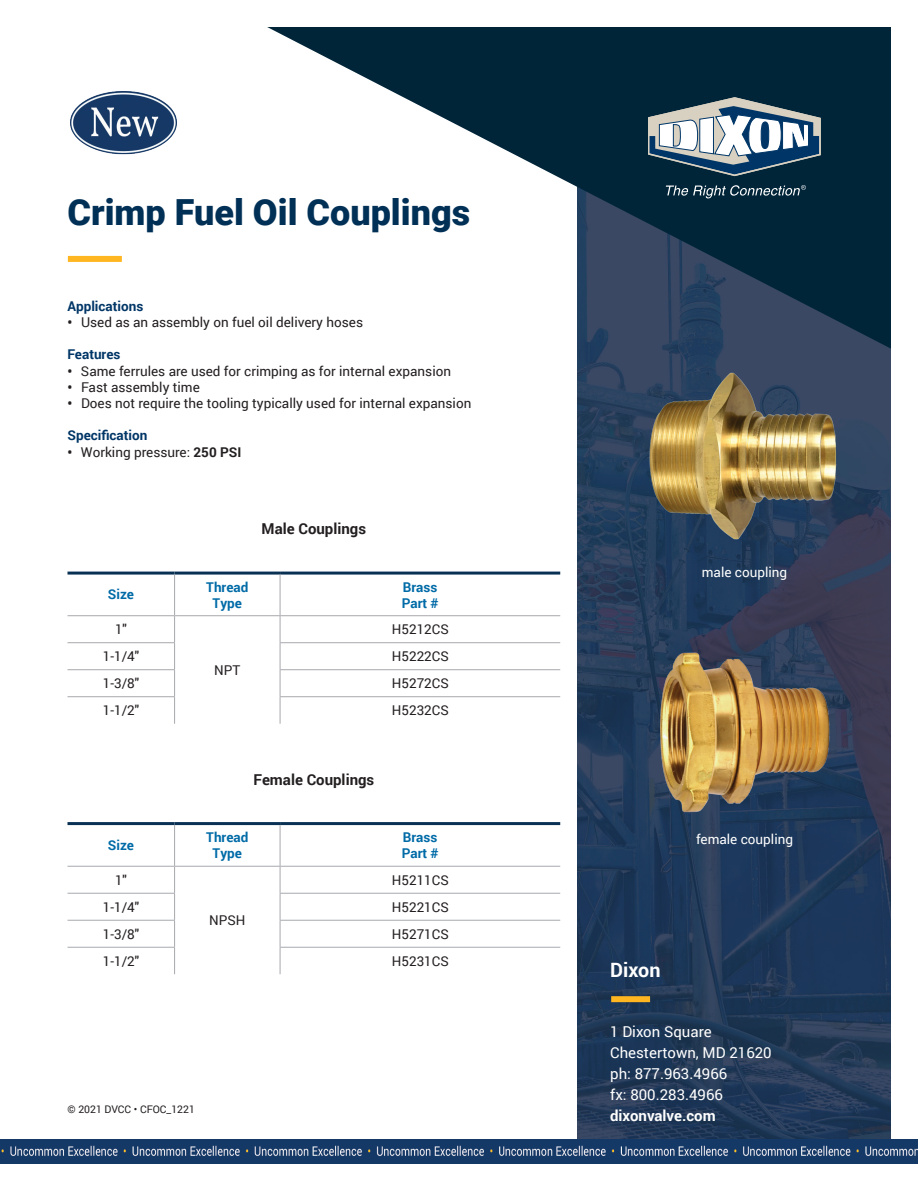
<style>
.page{position:relative;width:918px;height:1188px;background:#fff}
.page>*{position:absolute;margin:0;border:0;box-sizing:border-box;transform-origin:0 0}
.t1{font:900 36px "Roboto";color:#003056}
.t2{font:700 19.8px "Roboto";color:#fff}
.t3{font:15px "Roboto";color:#fff}
._2020_Product_Sub-he{font:700 15px "Roboto";color:#231f20}
.t4{font:700 15px "Roboto";color:#fff}
._2020_Body_Text{font:13.5px "Roboto";color:#231f20}
.part_number{font:13.5px "Roboto";color:#231f20}
._2020_Table_Header{font:700 13.5px "Roboto";color:#006ba7}
.text_-_center{font:13.5px "Roboto";color:#231f20}
._2020_Body_Text_Head{font:700 13.5px "Roboto";color:#003667}
._2020_Table_Body_Tex{font:13.5px "Roboto";color:#fff}
.t5{font:10.5px "Roboto";color:#231f20}
.s1{font-weight:700}
</style>
<div class="page">
<img style="left:578px;top:349px;width:313px;height:791px">
<svg style="left:267px;top:27px;width:624px;height:322px"></svg>
<div style="left:68px;top:256px;width:54px;height:6px;background:#ffb620"></div>
<div style="left:611px;top:996px;width:39px;height:6px;background:#ffb620"></div>
<svg style="left:648px;top:97px;width:173px;height:79px"></svg>
<svg style="left:666px;top:185px;width:140px;height:13px;background:#385464"></svg>
<img style="left:0;top:1140px;width:503px;height:24px">
<img style="left:503px;top:1140px;width:415px;height:24px">
<img style="left:70px;top:91px;width:107px;height:64px">
<hr style="left:68px;top:572px;width:107px;height:3px;background:#093153">
<hr style="left:175px;top:572px;width:105px;height:3px;background:#093153">
<hr style="left:280px;top:572px;width:280px;height:3px;background:#093153">
<svg style="left:68px;top:573px;width:492px;height:151px"></svg>
<hr style="left:68px;top:822px;width:107px;height:3px;background:#093153">
<hr style="left:175px;top:822px;width:105px;height:3px;background:#093153">
<hr style="left:280px;top:822px;width:280px;height:3px;background:#093153">
<svg style="left:68px;top:824px;width:492px;height:150px"></svg>
<img style="left:649px;top:370px;width:191px;height:173px">
<img style="left:651px;top:645px;width:187px;height:173px">
<p class="t1" style="left:68px;top:187px;width:404px">Crimp Fuel Oil Couplings</p>
<p class="_2020_Body_Text_Head" style="left:68px;top:297px;width:77px">Applications</p>
<p class="_2020_Body_Text" style="left:68px;top:313px;width:297px"><span class="s1">•</span> Used as an assembly on fuel oil delivery hoses</p>
<p class="_2020_Body_Text_Head" style="left:68px;top:345px;width:54px">Features</p>
<p class="_2020_Body_Text" style="left:68px;top:361px;width:385px"><span class="s1">•</span> Same ferrules are used for crimping as for internal expansion</p>
<p class="_2020_Body_Text" style="left:68px;top:378px;width:134px"><span class="s1">•</span> Fast assembly time</p>
<p class="_2020_Body_Text" style="left:68px;top:394px;width:405px"><span class="s1">•</span> Does not require the tooling typically used for internal expansion</p>
<p class="_2020_Body_Text_Head" style="left:68px;top:426px;width:81px">Specification</p>
<p class="_2020_Body_Text" style="left:68px;top:442px;width:175px"><span class="s1">•</span> Working pressure: <span class="s1">250 PSI</span></p>
<p class="_2020_Table_Header" style="left:108px;top:585px;width:28px">Size</p>
<p class="text_-_center" style="left:115px;top:620px;width:14px">1"</p>
<p class="_2020_Product_Sub-he" style="left:262px;top:518px;width:106px">Male Couplings</p>
<p class="_2020_Table_Header" style="left:206px;top:577px;width:44px">Thread</p>
<p class="_2020_Table_Header" style="left:213px;top:594px;width:31px">Type</p>
<p class="_2020_Table_Header" style="left:403px;top:577px;width:36px">Brass</p>
<p class="_2020_Table_Header" style="left:402px;top:594px;width:38px">Part #</p>
<p class="part_number" style="left:392px;top:620px;width:58px">H5212CS</p>
<p class="text_-_center" style="left:103px;top:647px;width:38px">1-1/4"</p>
<p class="part_number" style="left:392px;top:647px;width:58px">H5222CS</p>
<p class="text_-_center" style="left:103px;top:674px;width:38px">1-3/8"</p>
<p class="part_number" style="left:392px;top:674px;width:58px">H5272CS</p>
<p class="text_-_center" style="left:103px;top:701px;width:38px">1-1/2"</p>
<p class="part_number" style="left:392px;top:701px;width:58px">H5232CS</p>
<p class="text_-_center" style="left:214px;top:660px;width:28px">NPT</p>
<p class="_2020_Table_Header" style="left:108px;top:835px;width:28px">Size</p>
<p class="text_-_center" style="left:115px;top:870px;width:14px">1"</p>
<p class="_2020_Product_Sub-he" style="left:253px;top:769px;width:122px">Female Couplings</p>
<p class="_2020_Table_Header" style="left:206px;top:828px;width:44px">Thread</p>
<p class="_2020_Table_Header" style="left:213px;top:844px;width:31px">Type</p>
<p class="_2020_Table_Header" style="left:403px;top:828px;width:36px">Brass</p>
<p class="_2020_Table_Header" style="left:402px;top:844px;width:38px">Part #</p>
<p class="part_number" style="left:392px;top:870px;width:58px">H5211CS</p>
<p class="text_-_center" style="left:103px;top:897px;width:38px">1-1/4"</p>
<p class="part_number" style="left:392px;top:897px;width:58px">H5221CS</p>
<p class="text_-_center" style="left:103px;top:924px;width:38px">1-3/8"</p>
<p class="part_number" style="left:392px;top:924px;width:58px">H5271CS</p>
<p class="text_-_center" style="left:103px;top:951px;width:38px">1-1/2"</p>
<p class="part_number" style="left:392px;top:951px;width:58px">H5231CS</p>
<p class="text_-_center" style="left:209px;top:911px;width:38px">NPSH</p>
<p class="t5" style="left:68px;top:1102px;width:129px">© 2021 DVCC • CFOC_1221</p>
<p class="_2020_Table_Body_Tex" style="left:702px;top:563px;width:87px">male coupling</p>
<p class="_2020_Table_Body_Tex" style="left:696px;top:829px;width:99px">female coupling</p>
<p class="t2" style="left:610px;top:956px;width:52px">Dixon</p>
<p class="t3" style="left:610px;top:1021px;width:103px">1 Dixon Square</p>
<p class="t3" style="left:610px;top:1042px;width:163px">Chestertown, MD 21620</p>
<p class="t3" style="left:610px;top:1063px;width:119px">ph: 877.963.4966</p>
<p class="t3" style="left:610px;top:1084px;width:114px">fx: 800.283.4966</p>
<p class="t4" style="left:610px;top:1105px;width:107px">dixonvalve.com</p>
</div>
